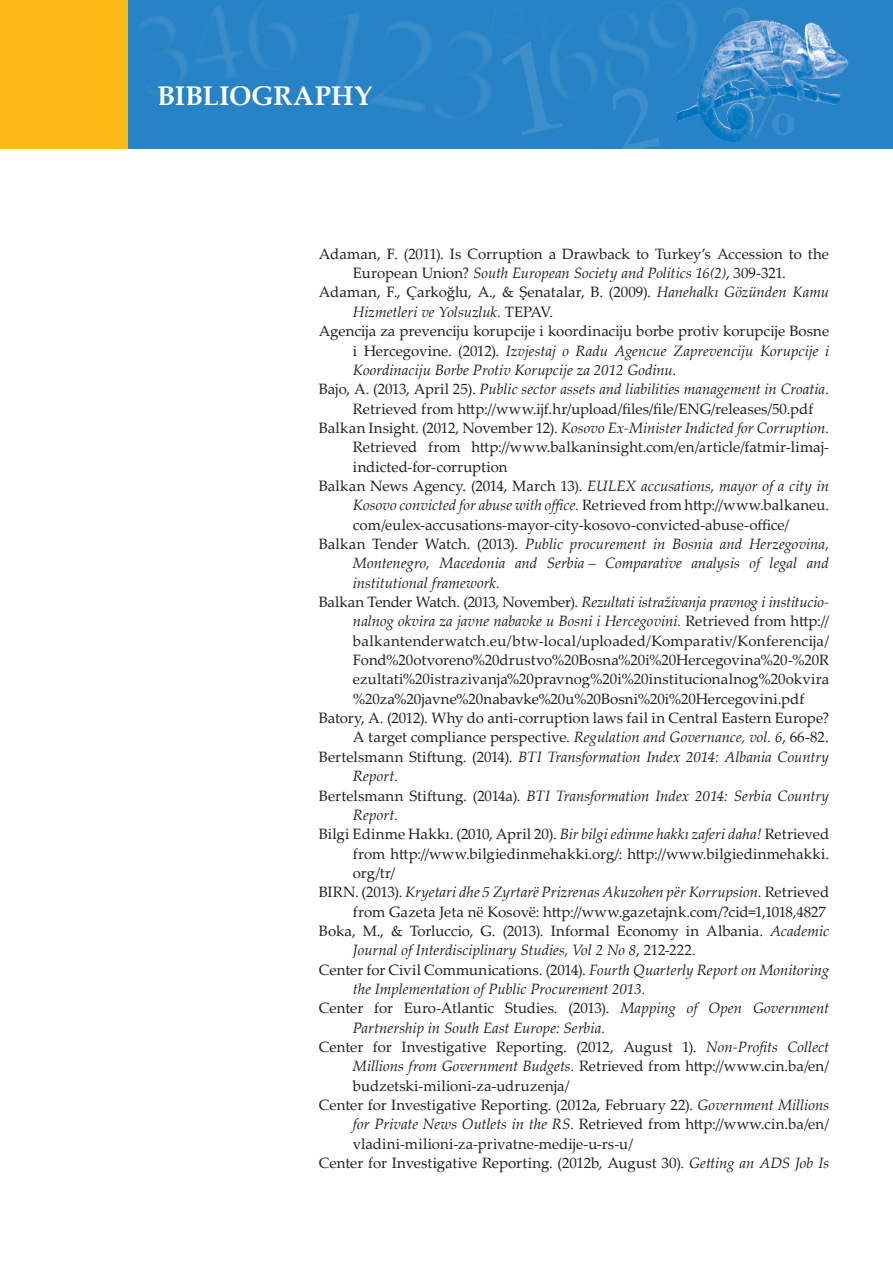
<style>
.page{position:relative;width:893px;height:1263px;background:#fff}
.page>*{position:absolute;margin:0;border:0;box-sizing:border-box;transform-origin:0 0}
.t1{font:700 27px "Palatino Linotype";letter-spacing:-.01em;color:#fff}
.t2{font:15px "Palatino Linotype";color:#231f20}
.t3{font:italic 15px "Palatino Linotype";color:#231f20}
.s1{font-style:normal}
.s2{font-style:italic}
</style>
<div class="page">
<div style="left:0;top:0;width:893px;height:149px;background:#2783c5"></div>
<div style="left:0;top:0;width:128px;height:149px;background:#fcb814"></div>
<svg style="left:140px;top:5px;width:156px;height:89px"></svg>
<svg style="left:332px;top:5px;width:366px;height:144px"></svg>
<svg style="left:723px;top:7px;width:35px;height:52px"></svg>
<svg style="left:742px;top:88px;width:52px;height:49px"></svg>
<img style="left:750px;top:22px;width:98px;height:83px">
<h1 class="t1" style="left:157px;top:76px;width:32px">BIBLI</h1>
<h1 class="t1" style="left:229px;top:76px;width:65px">OGRAP</h1>
<h1 class="t1" style="left:331px;top:76px;width:43px">HY</h1>
<p class="t2" style="left:319px;top:243px;width:512px">Adaman, F. (2011). Is Corruption a Drawback to Turkey’s Accession to the</p>
<p class="t3" style="left:353px;top:262px;width:435px"><span class="s1">European Union?</span> South European Society and Politics 16(2)<span class="s1">, 309-321.</span></p>
<p class="t2" style="left:319px;top:282px;width:512px">Adaman, F., Çarkoğlu, A., &amp; Şenatalar, B. (2009). <span class="s2">Hanehalkı Gözünden Kamu</span></p>
<p class="t3" style="left:353px;top:301px;width:202px">Hizmetleri ve Yolsuzluk. <span class="s1">TEPAV.</span></p>
<p class="t2" style="left:319px;top:320px;width:512px">Agencija za prevenciju korupcije i koordinaciju borbe protiv korupcije Bosne</p>
<p class="t3" style="left:353px;top:340px;width:478px"><span class="s1">i Hercegovine. (2012).</span> Izvjestaj o Radu Agencue Zaprevenciju Korupcije i</p>
<p class="t3" style="left:353px;top:359px;width:325px">Koordinaciju Borbe Protiv Korupcije za 2012 Godinu.</p>
<p class="t3" style="left:319px;top:378px;width:512px"><span class="s1">Bajo, A. (2013, April 25).</span> Public sector assets and liabilities management in Croatia.</p>
<p class="t2" style="left:353px;top:398px;width:462px">Retrieved from http://www.ijf.hr/upload/files/file/ENG/releases/50.pdf</p>
<p class="t3" style="left:319px;top:417px;width:512px"><span class="s1">Balkan Insight. (2012, November 12).</span> Kosovo Ex-Minister Indicted for Corruption.</p>
<p class="t2" style="left:353px;top:436px;width:478px">Retrieved from http://www.balkaninsight.com/en/article/fatmir-limaj-</p>
<p class="t2" style="left:353px;top:456px;width:156px">indicted-for-corruption</p>
<p class="t2" style="left:319px;top:475px;width:512px">Balkan News Agency. (2014, March 13). <span class="s2">EULEX accusations, mayor of a city in</span></p>
<p class="t3" style="left:353px;top:494px;width:478px">Kosovo convicted for abuse with office. <span class="s1">Retrieved from http://www.balkaneu.</span></p>
<p class="t2" style="left:353px;top:514px;width:438px">com/eulex-accusations-mayor-city-kosovo-convicted-abuse-office/</p>
<p class="t3" style="left:319px;top:533px;width:512px"><span class="s1">Balkan Tender Watch. (2013).</span> Public procurement in Bosnia and Herzegovina,</p>
<p class="t3" style="left:353px;top:552px;width:478px">Montenegro, Macedonia and Serbia – Comparative analysis of legal and</p>
<p class="t3" style="left:353px;top:572px;width:148px">institutional framework.</p>
<p class="t3" style="left:319px;top:591px;width:512px"><span class="s1">Balkan Tender Watch. (2013, November).</span> Rezultati istraživanja pravnog i institucio-</p>
<p class="t3" style="left:353px;top:611px;width:478px">nalnog okvira za javne nabavke u Bosni i Hercegovini. <span class="s1">Retrieved from http://</span></p>
<p class="t2" style="left:353px;top:630px;width:478px">balkantenderwatch.eu/btw-local/uploaded/Komparativ/Konferencija/</p>
<p class="t2" style="left:353px;top:649px;width:478px">Fond%20otvoreno%20drustvo%20Bosna%20i%20Hercegovina%20-%20R</p>
<p class="t2" style="left:353px;top:669px;width:478px">ezultati%20istrazivanja%20pravnog%20i%20institucionalnog%20okvira</p>
<p class="t2" style="left:353px;top:688px;width:453px">%20za%20javne%20nabavke%20u%20Bosni%20i%20Hercegovini.pdf</p>
<p class="t2" style="left:319px;top:707px;width:512px">Batory, A. (2012). Why do anti-corruption laws fail in Central Eastern Europe?</p>
<p class="t2" style="left:353px;top:727px;width:477px">A target compliance perspective. <span class="s2">Regulation and Governance, vol. 6</span>, 66-82.</p>
<p class="t3" style="left:319px;top:746px;width:512px"><span class="s1">Bertelsmann Stiftung. (2014).</span> BTI Transformation Index 2014: Albania Country</p>
<p class="t3" style="left:353px;top:765px;width:47px">Report.</p>
<p class="t3" style="left:319px;top:785px;width:512px"><span class="s1">Bertelsmann Stiftung. (2014a).</span> BTI Transformation Index 2014: Serbia Country</p>
<p class="t3" style="left:353px;top:804px;width:47px">Report.</p>
<p class="t2" style="left:319px;top:823px;width:512px">Bilgi Edinme Hakkı. (2010, April 20). <span class="s2">Bir bilgi edinme hakkı zaferi daha!</span> Retrieved</p>
<p class="t2" style="left:353px;top:843px;width:478px">from http://www.bilgiedinmehakki.org/: http://www.bilgiedinmehakki.</p>
<p class="t2" style="left:353px;top:862px;width:44px">org/tr/</p>
<p class="t3" style="left:319px;top:881px;width:512px"><span class="s1">BIRN. (2013).</span> Kryetari dhe 5 Zyrtarë Prizrenas Akuzohen për Korrupsion. <span class="s1">Retrieved</span></p>
<p class="t2" style="left:353px;top:901px;width:474px">from Gazeta Jeta në Kosovë: http://www.gazetajnk.com/?cid=1,1018,4827</p>
<p class="t2" style="left:319px;top:920px;width:512px">Boka, M., &amp; Torluccio, G. (2013). Informal Economy in Albania. <span class="s2">Academic</span></p>
<p class="t3" style="left:353px;top:939px;width:344px">Journal of Interdisciplinary Studies, Vol 2 No 8<span class="s1">, 212-222.</span></p>
<p class="t2" style="left:319px;top:959px;width:512px">Center for Civil Communications. (2014). <span class="s2">Fourth Quarterly Report on Monitoring</span></p>
<p class="t3" style="left:353px;top:978px;width:294px">the Implementation of Public Procurement 2013.</p>
<p class="t2" style="left:319px;top:997px;width:512px">Center for Euro-Atlantic Studies. (2013). <span class="s2">Mapping of Open Government</span></p>
<p class="t3" style="left:353px;top:1017px;width:254px">Partnership in South East Europe: Serbia.</p>
<p class="t2" style="left:319px;top:1036px;width:512px">Center for Investigative Reporting. (2012, August 1). <span class="s2">Non-Profits Collect</span></p>
<p class="t2" style="left:353px;top:1056px;width:478px"><span class="s2">Millions from Government Budgets.</span> Retrieved from http://www.cin.ba/en/</p>
<p class="t2" style="left:353px;top:1075px;width:218px">budzetski-milioni-za-udruzenja/</p>
<p class="t2" style="left:319px;top:1094px;width:512px">Center for Investigative Reporting. (2012a, February 22). <span class="s2">Government Millions</span></p>
<p class="t2" style="left:353px;top:1114px;width:478px"><span class="s2">for Private News Outlets in the RS.</span> Retrieved from http://www.cin.ba/en/</p>
<p class="t2" style="left:353px;top:1133px;width:282px">vladini-milioni-za-privatne-medije-u-rs-u/</p>
<p class="t2" style="left:319px;top:1152px;width:512px">Center for Investigative Reporting. (2012b, August 30). <span class="s2">Getting an ADS Job Is</span></p>
</div>
